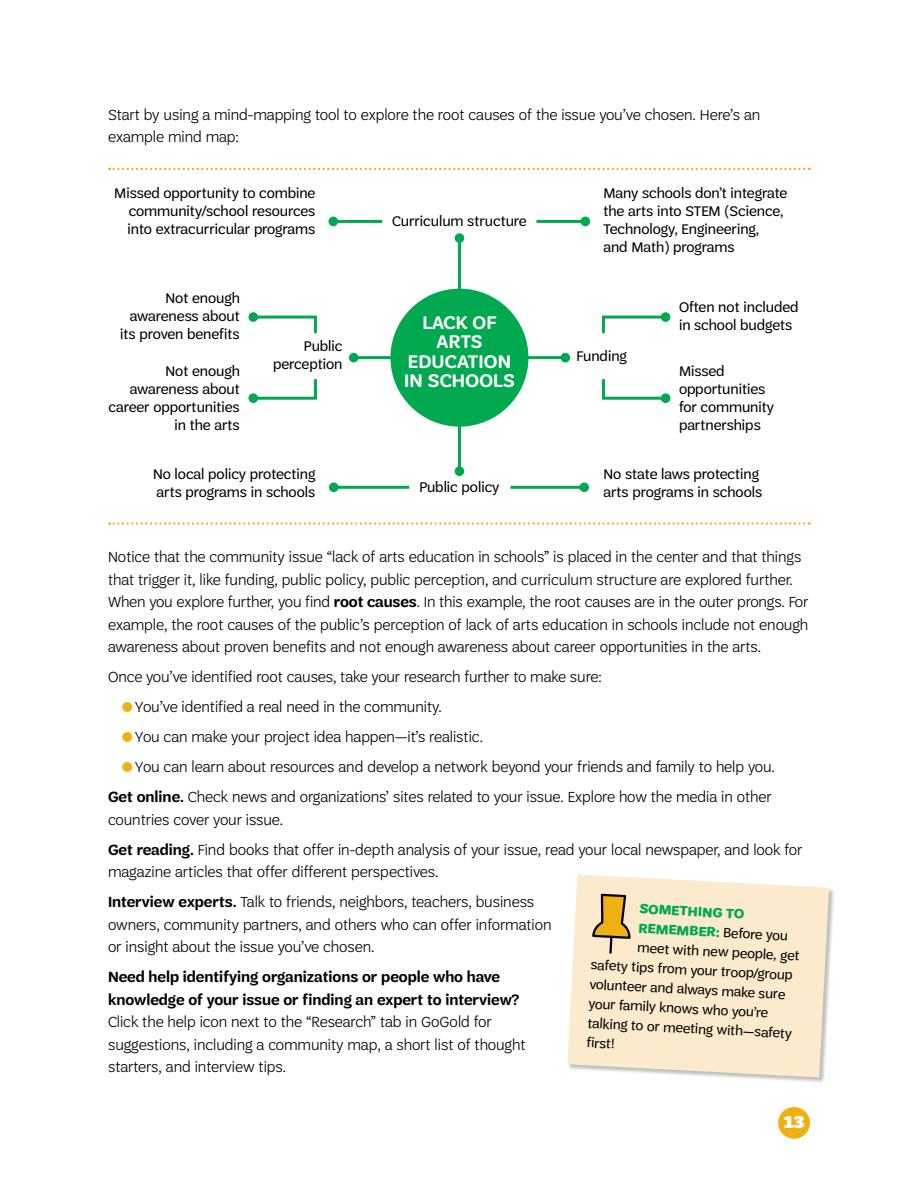
<style>
.page{position:relative;width:918px;height:1188px;background:#fff}
.page>*{position:absolute;margin:0;border:0;box-sizing:border-box;transform-origin:0 0}
.t1{font:600 19.5px/19.5px "Trefoil Sans";letter-spacing:.01em;color:#fff;text-align:center}
.t2{font:900 18px "Trefoil Slab";color:#fff}
.t3{font:300 15.75px/22.5px "Trefoil Sans";color:#000}
.t4{font:600 15.75px/22.5px "Trefoil Sans";color:#000}
.t5{font:15px/18px "Trefoil Sans";color:#000}
.t6{font:14.25px "Trefoil Sans";color:#000}
.t7{font:700 14.25px "Trefoil Sans";color:#00a94f}
.s1{font-weight:600}
.s2{color:#eeb111}
.s3{font-weight:400;color:#000}
</style>
<div class="page">
<div style="left:778px;top:1107px;width:32px;height:32px;background:#eeb111;border-radius:50%"></div>
<svg style="left:109px;top:168px;width:701px;height:2px"></svg>
<svg style="left:109px;top:522px;width:701px;height:3px"></svg>
<div style="left:390px;top:289px;width:138px;height:138px;background:#00a94f;border-radius:50%"></div>
<hr style="left:458px;top:238px;width:3px;height:73px;background:#00a94f">
<div style="left:455px;top:233px;width:9px;height:10px;background:#00a94f;border-radius:50%"></div>
<hr style="left:354px;top:356px;width:47px;height:3px;background:#00a94f">
<div style="left:349px;top:353px;width:9px;height:9px;background:#00a94f;border-radius:50%"></div>
<hr style="left:458px;top:410px;width:3px;height:61px;background:#00a94f">
<div style="left:455px;top:466px;width:9px;height:10px;background:#00a94f;border-radius:50%"></div>
<hr style="left:334px;top:486px;width:75px;height:3px;background:#00a94f">
<div style="left:329px;top:482px;width:10px;height:10px;background:#00a94f;border-radius:50%"></div>
<hr style="left:510px;top:486px;width:74px;height:3px;background:#00a94f">
<div style="left:579px;top:482px;width:10px;height:10px;background:#00a94f;border-radius:50%"></div>
<hr style="left:518px;top:356px;width:47px;height:3px;background:#00a94f">
<div style="left:561px;top:353px;width:9px;height:9px;background:#00a94f;border-radius:50%"></div>
<svg style="left:255px;top:379px;width:62px;height:22px"></svg>
<div style="left:248px;top:393px;width:10px;height:10px;background:#00a94f;border-radius:50%"></div>
<svg style="left:601px;top:379px;width:67px;height:22px"></svg>
<div style="left:661px;top:393px;width:9px;height:10px;background:#00a94f;border-radius:50%"></div>
<svg style="left:250px;top:314px;width:67px;height:20px"></svg>
<div style="left:248px;top:312px;width:10px;height:10px;background:#00a94f;border-radius:50%"></div>
<svg style="left:601px;top:314px;width:67px;height:20px"></svg>
<div style="left:661px;top:312px;width:9px;height:10px;background:#00a94f;border-radius:50%"></div>
<hr style="left:536px;top:220px;width:49px;height:3px;background:#00a94f">
<div style="left:581px;top:217px;width:9px;height:9px;background:#00a94f;border-radius:50%"></div>
<hr style="left:333px;top:220px;width:49px;height:3px;background:#00a94f">
<div style="left:328px;top:217px;width:10px;height:9px;background:#00a94f;border-radius:50%"></div>
<div style="left:567px;top:875px;width:268px;height:209px;background:#000;opacity:.25"></div>
<svg style="left:567px;top:874px;width:262px;height:203px;background:#f9eace"></svg>
<svg style="left:591px;top:893px;width:41px;height:62px;background:#d2b56f"></svg>
<p class="t3" style="left:108px;top:103px;width:654px">Start by using a mind-mapping tool to explore the root causes of the issue you’ve chosen. Here’s an example mind map:</p>
<p class="t5" style="left:127px;top:184px;width:189px;text-align:justify;text-indent:-13px">Missed opportunity to combine community/school resources into extracurricular programs</p>
<p class="t5" style="left:603px;top:184px;width:185px">Many schools don’t integrate the arts into STEM (Science,<br>Technology, Engineering, and Math) programs</p>
<p class="t5" style="left:392px;top:212px;width:136px">Curriculum structure</p>
<p class="t5" style="left:120px;top:289px;width:121px;text-align:right">Not enough awareness about its proven benefits</p>
<p class="t5" style="left:109px;top:362px;width:133px;text-align:right">Not enough awareness about career opportunities in the arts</p>
<p class="t5" style="left:273px;top:337px;width:71px;text-align:right">Public perception</p>
<p class="t1" style="left:404px;top:312px;width:112px">LACK OF<br>ARTS<br>EDUCATION<br>IN SCHOOLS</p>
<p class="t5" style="left:576px;top:347px;width:52px">Funding</p>
<p class="t5" style="left:679px;top:298px;width:121px">Often not included in school budgets</p>
<p class="t5" style="left:679px;top:362px;width:97px">Missed opportunities for community partnerships</p>
<p class="t5" style="left:153px;top:465px;width:164px">No local policy protecting arts programs in schools</p>
<p class="t5" style="left:603px;top:465px;width:160px">No state laws protecting arts programs in schools</p>
<p class="t5" style="left:419px;top:478px;width:82px">Public policy</p>
<p class="t3" style="left:108px;top:546px;width:702px">Notice that the community issue “lack of arts education in schools” is placed in the center and that things that trigger it, like funding, public policy, public perception, and curriculum structure are explored further.<br>When you explore further, you find <span class="s1">root causes</span>. In this example, the root causes are in the outer prongs. For example, the root causes of the public’s perception of lack of arts education in schools include not enough awareness about proven benefits and not enough awareness about career opportunities in the arts.</p>
<p class="t3" style="left:108px;top:666px;width:495px">Once you’ve identified root causes, take your research further to make sure:</p>
<p class="t3" style="left:121px;top:696px;width:322px"><span class="s2">●</span>You’ve identified a real need in the community.</p>
<p class="t3" style="left:121px;top:726px;width:363px"><span class="s2">●</span>You can make your project idea happen—it’s realistic.</p>
<p class="t3" style="left:108px;top:752px;width:668px;line-height:30px;text-align:right"><span class="s2">●</span>You can learn about resources and develop a network beyond your friends and family to help you.<br><span class="s1">Get online.</span> Check news and organizations’ sites related to your issue. Explore how the media in other</p>
<p class="t3" style="left:108px;top:805px;width:696px;line-height:30px">countries cover your issue.<br><span class="s1">Get reading.</span> Find books that offer in-depth analysis of your issue, read your local newspaper, and look for</p>
<p class="t3" style="left:108px;top:857px;width:428px;line-height:30px">magazine articles that offer different perspectives.<br><span class="s1">Interview experts.</span> Talk to friends, neighbors, teachers, business</p>
<p class="t3" style="left:108px;top:913px;width:445px">owners, community partners, and others who can offer information or insight about the issue you’ve chosen.</p>
<p class="t4" style="left:108px;top:966px;width:413px">Need help identifying organizations or people who have knowledge of your issue or finding an expert to interview?</p>
<p class="t3" style="left:108px;top:1011px;width:419px">Click the help icon next to the “Research” tab in GoGold for suggestions, including a community map, a short list of thought starters, and interview tips.</p>
<p class="t7" style="left:640px;top:901px;width:106px;rotate:3deg">SOMETHING TO</p>
<p class="t7" style="left:639px;top:920px;width:151px;rotate:3deg">REMEMBER: <span class="s3">Before you</span></p>
<p class="t6" style="left:638px;top:940px;width:164px;rotate:3deg">meet with new people, get</p>
<p class="t6" style="left:591px;top:957px;width:204px;rotate:3deg">safety tips from your troop/group</p>
<p class="t6" style="left:590px;top:976px;width:197px;rotate:3deg">volunteer and always make sure</p>
<p class="t6" style="left:589px;top:996px;width:181px;rotate:3deg">your family knows who you’re</p>
<p class="t6" style="left:588px;top:1015px;width:206px;rotate:3deg">talking to or meeting with—safety</p>
<p class="t6" style="left:587px;top:1035px;width:29px;rotate:3deg">first!</p>
<p class="t2" style="left:784px;top:1112px;width:22px">13</p>
</div>
